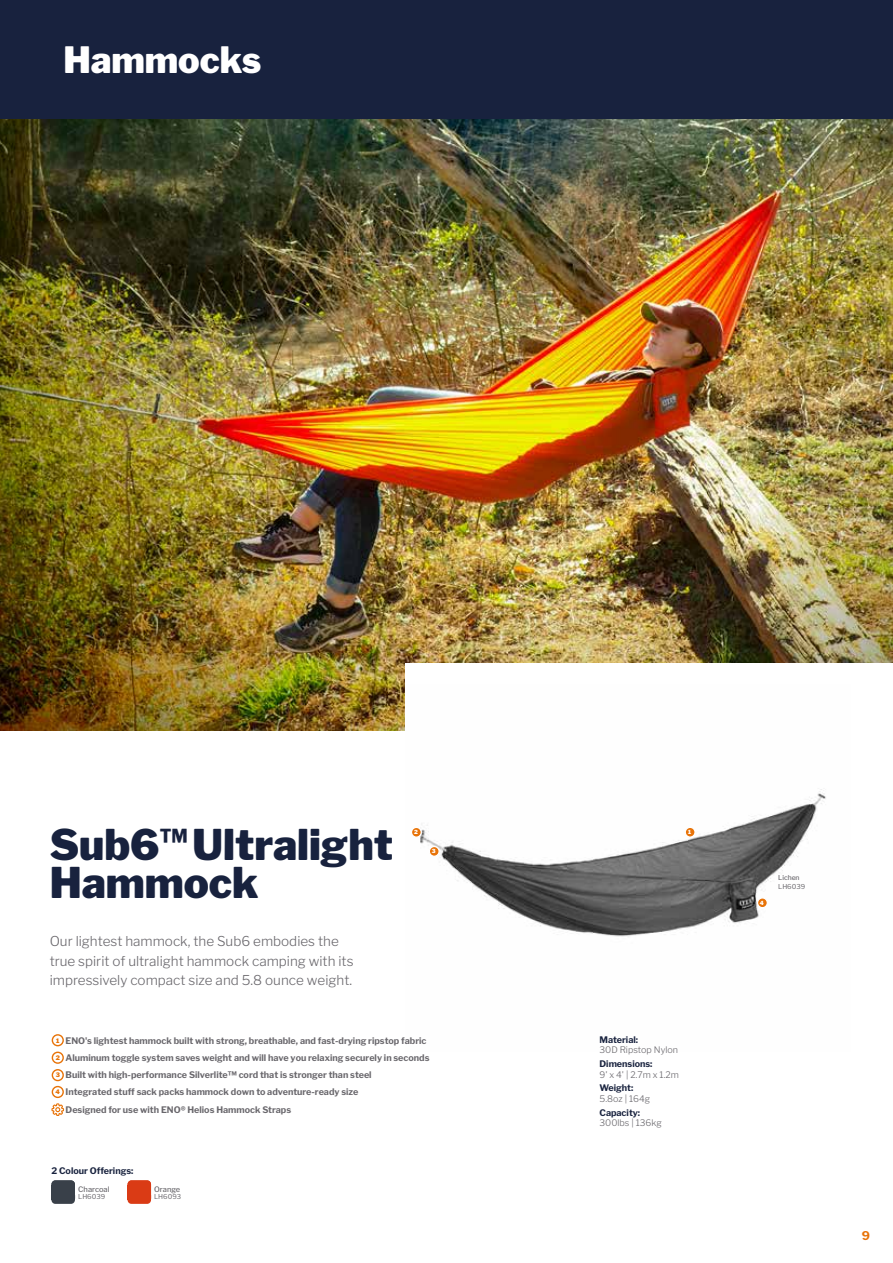
<style>
.page{position:relative;width:893px;height:1263px;background:#fff}
.page>*{position:absolute;margin:0;border:0;box-sizing:border-box;transform-origin:0 0}
.t1{font:900 42px/37.5px "Libre Franklin";color:#18223e}
.t2{font:900 36px "Libre Franklin";color:#fff}
.t3{font:300 13.5px/19.5px "Libre Franklin";color:#69676c}
.t4{font:700 12px "Libre Franklin";color:#e87308}
.t5{font:700 9px/17.1px "Libre Franklin";color:#69676c}
.t6{font:700 9px "Libre Franklin";color:#18223e}
.t7{font:300 9px "Libre Franklin";color:#69676c}
.t8{font:500 7.5px "Libre Franklin";color:#69676c}
.t9{font:6.75px "Libre Franklin";color:#69676c}
.t10{font:500 6.75px "Libre Franklin";color:#69676c}
.t11{font:900 6.15px "Libre Franklin";color:#e87308}
.t12{font:900 5.55px "Libre Franklin";color:#fff}
</style>
<div class="page">
<div style="left:0;top:0;width:893px;height:119px;background:#18223e"></div>
<img style="left:0;top:119px;width:893px;height:612px">
<svg style="left:51px;top:1180px;width:24px;height:24px"></svg>
<div style="left:51px;top:1184px;width:24px;height:15px;background:#394049"></div>
<svg style="left:128px;top:1180px;width:23px;height:24px"></svg>
<div style="left:128px;top:1184px;width:23px;height:15px;background:#da3b15"></div>
<div style="left:405px;top:663px;width:488px;height:422px;background:#fff"></div>
<img style="left:420px;top:789px;width:406px;height:148px">
<svg style="left:685px;top:827px;width:10px;height:10px"></svg>
<div style="left:685px;top:827px;width:11px;height:11px;border:1px solid #fff;border-radius:50%"></div>
<div style="left:411px;top:827px;width:10px;height:10px;background:#e87308;border-radius:50%"></div>
<div style="left:411px;top:827px;width:11px;height:11px;border:1px solid #fff;border-radius:50%"></div>
<svg style="left:429px;top:846px;width:10px;height:10px"></svg>
<div style="left:429px;top:846px;width:11px;height:11px;border:1px solid #fff;border-radius:50%"></div>
<svg style="left:757px;top:898px;width:10px;height:10px"></svg>
<div style="left:757px;top:897px;width:11px;height:11px;border:1px solid #fff;border-radius:50%"></div>
<div style="left:52px;top:1034px;width:12px;height:12px;border:1px solid #e87308;border-radius:50%"></div>
<div style="left:52px;top:1051px;width:12px;height:13px;border:1px solid #e87308;border-radius:50%"></div>
<div style="left:52px;top:1069px;width:12px;height:12px;border:1px solid #e87308;border-radius:50%"></div>
<div style="left:52px;top:1086px;width:12px;height:12px;border:1px solid #e87308;border-radius:50%"></div>
<svg style="left:51px;top:1103px;width:14px;height:13px"></svg>
<h2 class="t2" style="left:63px;top:38px;width:199px">Hammocks</h2>
<h1 class="t1" style="left:50px;top:826px;width:345px">Sub6 Ultralight<br>Hammock</h1>
<h3 class="t3" style="left:50px;top:932px;width:305px">Our lightest hammock, the Sub6 embodies the true spirit of ultralight hammock camping with its impressively compact size and 5.8 ounce weight.</h3>
<p class="t12" style="left:414px;top:829px;width:5px">2</p>
<p class="t12" style="left:688px;top:829px;width:5px">1</p>
<p class="t12" style="left:432px;top:848px;width:5px">3</p>
<p class="t5" style="left:66px;top:1032px;width:365px">ENO's lightest hammock built with strong, breathable, and fast-drying ripstop fabric Aluminum toggle system saves weight and will have you relaxing securely in seconds Built with high-performance Silverlite™ cord that is stronger than steel<br>Integrated stuff sack packs hammock down to adventure-ready size</p>
<p class="t5" style="left:66px;top:1101px;width:227px">Designed for use with ENO® Helios Hammock Straps</p>
<p class="t11" style="left:56px;top:1036px;width:5px">1</p>
<p class="t11" style="left:56px;top:1054px;width:6px">2</p>
<p class="t11" style="left:56px;top:1071px;width:6px">3</p>
<p class="t11" style="left:56px;top:1088px;width:6px">4</p>
<p class="t6" style="left:51px;top:1165px;width:83px">2 Colour Offerings:</p>
<p class="t8" style="left:78px;top:1184px;width:33px">Charcoal</p>
<p class="t9" style="left:78px;top:1192px;width:28px">LH6039</p>
<p class="t8" style="left:154px;top:1184px;width:28px">Orange</p>
<p class="t9" style="left:154px;top:1192px;width:28px">LH6093</p>
<p class="t6" style="left:599px;top:1034px;width:40px">Material:</p>
<p class="t7" style="left:599px;top:1045px;width:80px">30D Ripstop Nylon</p>
<p class="t6" style="left:599px;top:1058px;width:54px">Dimensions:</p>
<p class="t7" style="left:599px;top:1069px;width:81px">9' x 4' | 2.7m x 1.2m</p>
<p class="t6" style="left:599px;top:1083px;width:35px">Weight:</p>
<p class="t7" style="left:599px;top:1093px;width:52px">5.8oz | 164g</p>
<p class="t6" style="left:599px;top:1107px;width:42px">Capacity:</p>
<p class="t7" style="left:599px;top:1117px;width:64px">300lbs | 136kg</p>
<p class="t12" style="left:760px;top:899px;width:6px">4</p>
<p class="t10" style="left:778px;top:873px;width:23px">Lichen</p>
<p class="t9" style="left:778px;top:882px;width:28px">LH6039</p>
<h3 class="t4" style="left:862px;top:1229px;width:10px">9</h3>
</div>
